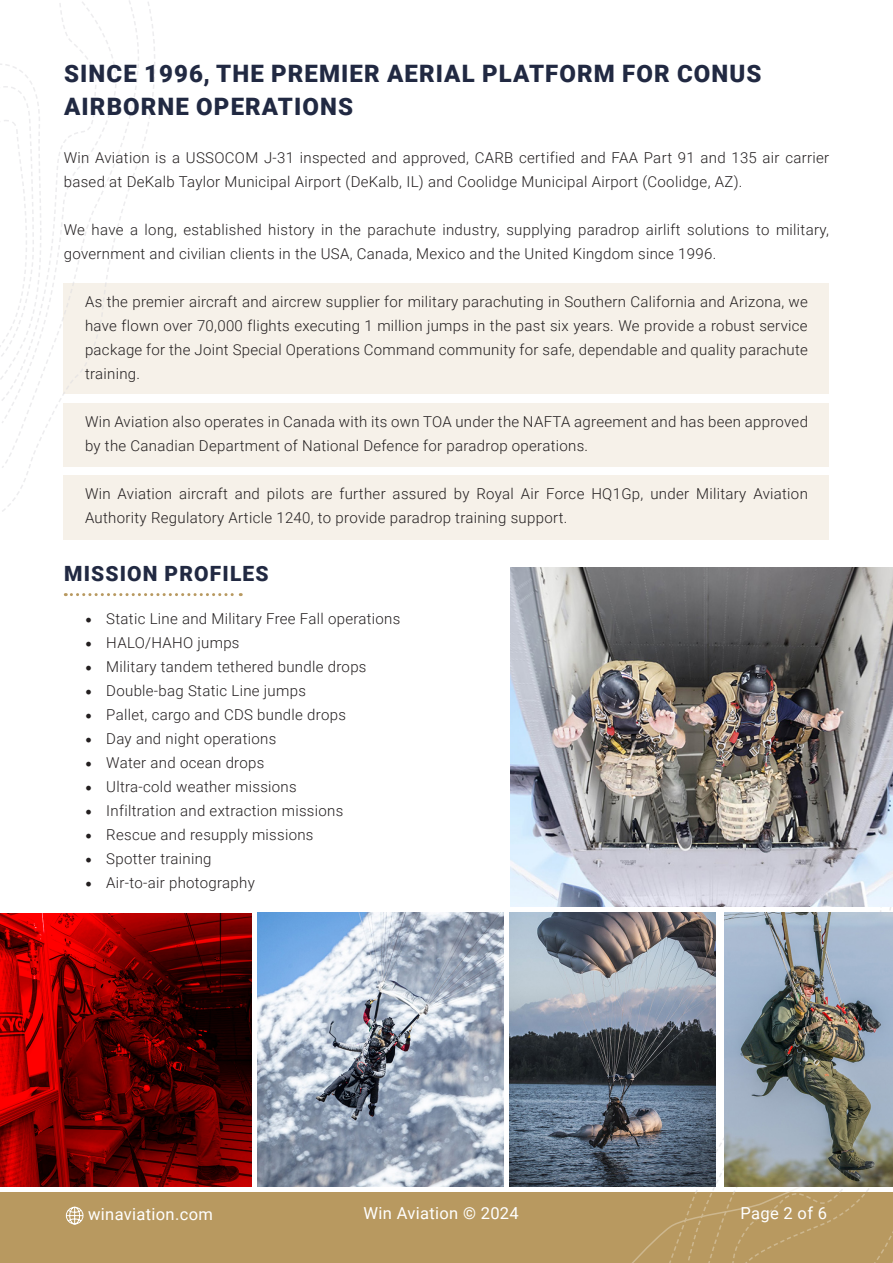
<style>
.page{position:relative;width:893px;height:1263px;background:#fff}
.page>*{position:absolute;margin:0;border:0;box-sizing:border-box;transform-origin:0 0}
.t1{font:900 24px/33px "Roboto";letter-spacing:.045em;color:#212942}
.t2{font:900 21px "Roboto";letter-spacing:.055em;color:#212942}
.t3{font:16.5px "Roboto";letter-spacing:.02em;color:#fff}
.t4{font:300 15px/24px "Roboto";letter-spacing:.02em;color:#231f20}
.s1{font-family:"Minion Pro";font-weight:400;font-size:18px}
</style>
<div class="page">
<img style="left:0;top:913px;width:251px;height:273px">
<div style="left:64px;top:283px;width:765px;height:110px;background:#f6f1e9"></div>
<div style="left:64px;top:403px;width:765px;height:63px;background:#f6f1e9"></div>
<div style="left:64px;top:475px;width:765px;height:64px;background:#f6f1e9"></div>
<svg style="left:0;top:0;width:157px;height:514px"></svg>
<div style="left:0;top:1193px;width:893px;height:70px;background:#b89960"></div>
<svg style="left:615px;top:906px;width:278px;height:357px"></svg>
<svg style="left:65px;top:593px;width:176px;height:3px"></svg>
<img style="left:510px;top:568px;width:383px;height:338px">
<img style="left:724px;top:913px;width:169px;height:273px">
<img style="left:510px;top:913px;width:206px;height:273px">
<img style="left:258px;top:913px;width:245px;height:273px">
<svg style="left:65px;top:1206px;width:19px;height:19px"></svg>
<p class="t1" style="left:64px;top:56px;width:699px">SINCE 1996, THE PREMIER AERIAL PLATFORM FOR CONUS<br>AIRBORNE OPERATIONS</p>
<p class="t4" style="left:64px;top:145px;width:767px">Win Aviation is a USSOCOM J-31 inspected and approved, CARB certified and FAA Part 91 and 135 air carrier based at DeKalb Taylor Municipal Airport (DeKalb, IL) and Coolidge Municipal Airport (Coolidge, AZ).</p>
<p class="t4" style="left:64px;top:217px;width:767px">We have a long, established history in the parachute industry, supplying paradrop airlift solutions to military, government and civilian clients in the USA, Canada, Mexico and the United Kingdom since 1996.</p>
<p class="t4" style="left:85px;top:289px;width:724px;text-align:justify">As the premier aircraft and aircrew supplier for military parachuting in Southern California and Arizona, we have flown over 70,000 flights executing 1 million jumps in the past six years. We provide a robust service package for the Joint Special Operations Command community for safe, dependable and quality parachute training.</p>
<p class="t4" style="left:85px;top:409px;width:724px">Win Aviation also operates in Canada with its own TOA under the NAFTA agreement and has been approved by the Canadian Department of National Defence for paradrop operations.</p>
<p class="t4" style="left:85px;top:481px;width:724px">Win Aviation aircraft and pilots are further assured by Royal Air Force HQ1Gp, under Military Aviation<br>Authority Regulatory Article 1240, to provide paradrop training support.</p>
<p class="t2" style="left:64px;top:559px;width:206px">MISSION PROFILES</p>
<p class="t4" style="left:85px;top:606px;width:317px"><span class="s1">•</span> Static Line and Military Free Fall operations</p>
<p class="t4" style="left:85px;top:630px;width:156px"><span class="s1">•</span> HALO/HAHO jumps</p>
<p class="t4" style="left:85px;top:654px;width:283px"><span class="s1">•</span> Military tandem tethered bundle drops</p>
<p class="t4" style="left:85px;top:678px;width:222px"><span class="s1">•</span> Double-bag Static Line jumps</p>
<p class="t4" style="left:85px;top:702px;width:262px"><span class="s1">•</span> Pallet, cargo and CDS bundle drops</p>
<p class="t4" style="left:85px;top:726px;width:193px"><span class="s1">•</span> Day and night operations</p>
<p class="t4" style="left:85px;top:750px;width:181px"><span class="s1">•</span> Water and ocean drops</p>
<p class="t4" style="left:85px;top:774px;width:213px"><span class="s1">•</span> Ultra-cold weather missions</p>
<p class="t4" style="left:85px;top:798px;width:260px"><span class="s1">•</span> Infiltration and extraction missions</p>
<p class="t4" style="left:85px;top:822px;width:230px"><span class="s1">•</span> Rescue and resupply missions</p>
<p class="t4" style="left:85px;top:846px;width:128px"><span class="s1">•</span> Spotter training</p>
<p class="t4" style="left:85px;top:870px;width:171px"><span class="s1">•</span> Air-to-air photography</p>
<p class="t3" style="left:88px;top:1202px;width:126px">winaviation.com</p>
<p class="t3" style="left:364px;top:1202px;width:157px">Win Aviation © 2024</p>
<p class="t3" style="left:740px;top:1202px;width:88px">Page 2 of 6</p>
</div>
